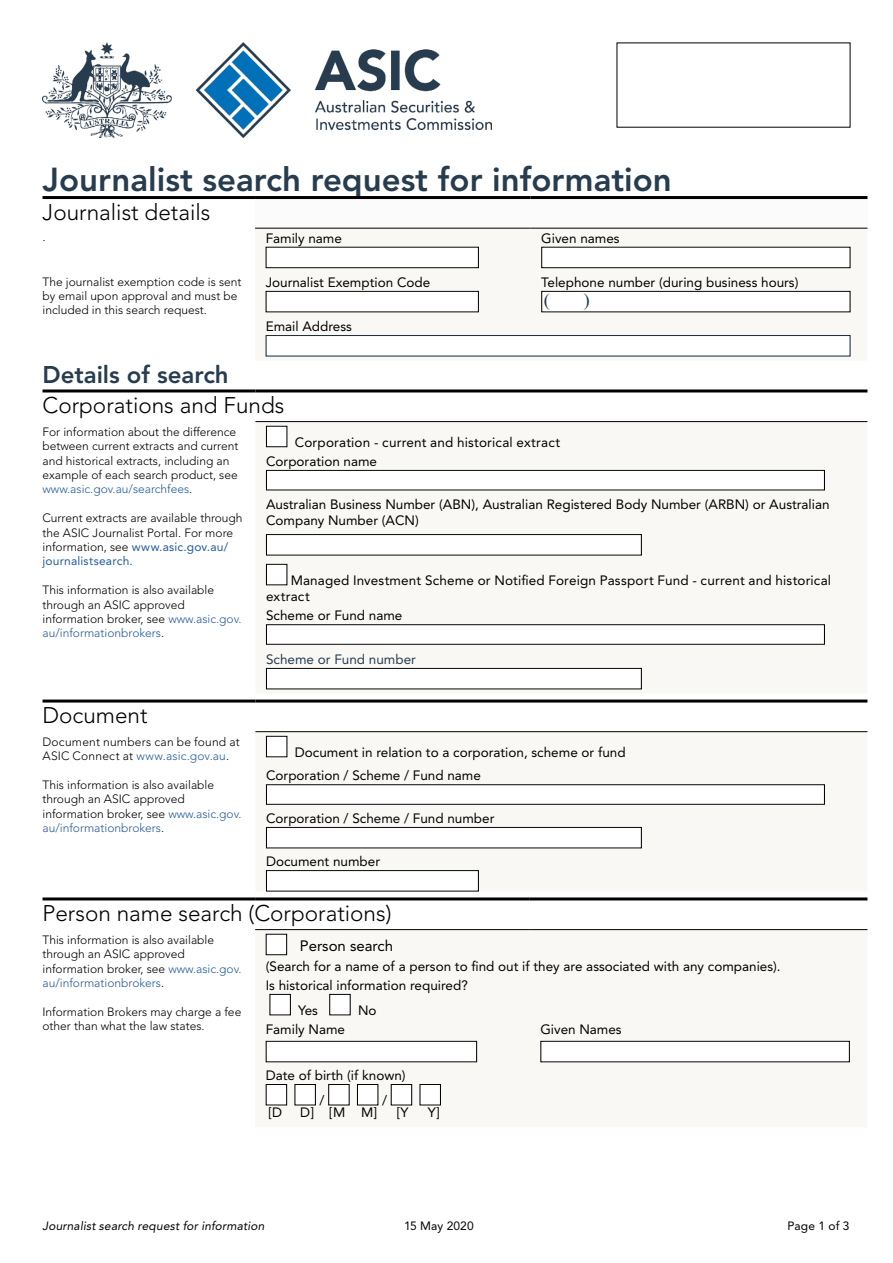
<style>
.page{position:relative;width:893px;height:1263px;background:#fff}
.page>*{position:absolute;margin:0;border:0;box-sizing:border-box;transform-origin:0 0}
.t1{font:800 33px "Avenir LT Std";color:#273c4e}
.t2{font:800 24px "Avenir LT Std";color:#273c4e}
.t3{font:300 22.5px "Avenir LT Std";color:#000}
.t4{font:18px "Times New Roman";color:#273c4e;scale:1.06 1}
.t5{font:15px "Avenir LT Std";color:#000}
.t6{font:13.5px/16.2px "Avenir LT Std";color:#000}
.t7{font:13.5px "Avenir LT Std";color:#273c4e}
.t8{font:300 12px/14.4px "Avenir LT Std";color:#000}
.t9{font:italic 12px "Avenir LT Std";letter-spacing:.01em;color:#000}
.t10{font:12px "Avenir LT Std";letter-spacing:.01em;color:#000}
.s1{color:#275b9b}
.s2{font-weight:400;color:#275b9b}
</style>
<div class="page">
<div style="left:255px;top:198px;width:612px;height:30px;background:#fbfbfb"></div>
<div style="left:255px;top:229px;width:612px;height:131px;background:#f9f8f4"></div>
<hr style="left:43px;top:196px;width:212px;height:3px;background:#000">
<hr style="left:255px;top:196px;width:276px;height:3px;background:#000">
<hr style="left:531px;top:196px;width:336px;height:3px;background:#000">
<hr style="left:255px;top:228px;width:276px;height:1px;background:#000">
<hr style="left:531px;top:228px;width:336px;height:1px;background:#000">
<div style="left:266px;top:247px;width:212px;height:21px;background:#fff"></div>
<div style="left:266px;top:247px;width:213px;height:21px;border:1px solid #000"></div>
<div style="left:542px;top:247px;width:308px;height:21px;background:#fff"></div>
<div style="left:541px;top:247px;width:309px;height:21px;border:1px solid #000"></div>
<div style="left:266px;top:291px;width:212px;height:21px;background:#fff"></div>
<div style="left:266px;top:291px;width:213px;height:21px;border:1px solid #000"></div>
<div style="left:542px;top:291px;width:308px;height:21px;background:#fff"></div>
<div style="left:541px;top:291px;width:309px;height:21px;border:1px solid #000"></div>
<div style="left:266px;top:336px;width:584px;height:20px;background:#fff"></div>
<div style="left:266px;top:335px;width:584px;height:21px;border:1px solid #142434"></div>
<div style="left:255px;top:422px;width:612px;height:271px;background:#f9f8f4"></div>
<hr style="left:255px;top:421px;width:612px;height:1px;background:#000">
<hr style="left:43px;top:389px;width:212px;height:3px;background:#000">
<hr style="left:255px;top:389px;width:612px;height:3px;background:#000">
<div style="left:266px;top:426px;width:21px;height:21px;background:#fff"></div>
<div style="left:266px;top:426px;width:21px;height:21px;border:1px solid #000"></div>
<div style="left:266px;top:470px;width:558px;height:20px;background:#fff"></div>
<div style="left:266px;top:470px;width:559px;height:20px;border:1px solid #000"></div>
<div style="left:266px;top:535px;width:375px;height:20px;background:#fff"></div>
<div style="left:266px;top:534px;width:376px;height:21px;border:1px solid #000"></div>
<div style="left:266px;top:564px;width:21px;height:21px;background:#fff"></div>
<div style="left:266px;top:564px;width:21px;height:21px;border:1px solid #000"></div>
<div style="left:266px;top:625px;width:558px;height:19px;background:#fff"></div>
<div style="left:266px;top:624px;width:559px;height:21px;border:1px solid #000"></div>
<div style="left:266px;top:668px;width:375px;height:21px;background:#fff"></div>
<div style="left:266px;top:668px;width:376px;height:21px;border:1px solid #000"></div>
<div style="left:255px;top:732px;width:612px;height:159px;background:#f9f8f4"></div>
<hr style="left:255px;top:731px;width:612px;height:1px;background:#000">
<hr style="left:43px;top:699px;width:212px;height:3px;background:#000">
<hr style="left:255px;top:699px;width:612px;height:3px;background:#000">
<div style="left:266px;top:736px;width:21px;height:21px;background:#fff"></div>
<div style="left:266px;top:736px;width:21px;height:21px;border:1px solid #000"></div>
<div style="left:266px;top:785px;width:558px;height:19px;background:#fff"></div>
<div style="left:266px;top:784px;width:559px;height:21px;border:1px solid #000"></div>
<div style="left:266px;top:827px;width:375px;height:21px;background:#fff"></div>
<div style="left:266px;top:827px;width:376px;height:21px;border:1px solid #000"></div>
<div style="left:266px;top:870px;width:212px;height:21px;background:#fff"></div>
<div style="left:266px;top:870px;width:213px;height:21px;border:1px solid #000"></div>
<div style="left:255px;top:930px;width:612px;height:197px;background:#f9f8f4"></div>
<hr style="left:255px;top:929px;width:275px;height:1px;background:#000">
<hr style="left:530px;top:929px;width:337px;height:1px;background:#000">
<hr style="left:43px;top:897px;width:212px;height:3px;background:#000">
<hr style="left:255px;top:897px;width:275px;height:3px;background:#000">
<hr style="left:530px;top:897px;width:337px;height:3px;background:#000">
<div style="left:266px;top:934px;width:21px;height:21px;background:#fff"></div>
<div style="left:266px;top:934px;width:21px;height:21px;border:1px solid #000"></div>
<div style="left:270px;top:994px;width:20px;height:21px;background:#fff"></div>
<div style="left:270px;top:994px;width:21px;height:21px;border:1px solid #000"></div>
<div style="left:330px;top:994px;width:20px;height:21px;background:#fff"></div>
<div style="left:329px;top:994px;width:22px;height:21px;border:1px solid #000"></div>
<div style="left:266px;top:1041px;width:211px;height:21px;background:#fff"></div>
<div style="left:266px;top:1041px;width:211px;height:21px;border:1px solid #000"></div>
<div style="left:266px;top:1084px;width:21px;height:21px;background:#fff"></div>
<div style="left:266px;top:1084px;width:21px;height:21px;border:1px solid #000"></div>
<div style="left:295px;top:1084px;width:20px;height:21px;background:#fff"></div>
<div style="left:295px;top:1084px;width:21px;height:21px;border:1px solid #000"></div>
<div style="left:329px;top:1084px;width:20px;height:21px;background:#fff"></div>
<div style="left:328px;top:1084px;width:22px;height:21px;border:1px solid #000"></div>
<div style="left:357px;top:1084px;width:21px;height:21px;background:#fff"></div>
<div style="left:357px;top:1084px;width:21px;height:21px;border:1px solid #000"></div>
<div style="left:391px;top:1084px;width:21px;height:21px;background:#fff"></div>
<div style="left:391px;top:1084px;width:21px;height:21px;border:1px solid #000"></div>
<div style="left:420px;top:1084px;width:20px;height:21px;background:#fff"></div>
<div style="left:420px;top:1084px;width:21px;height:21px;border:1px solid #000"></div>
<div style="left:541px;top:1041px;width:308px;height:21px;background:#fff"></div>
<div style="left:540px;top:1041px;width:310px;height:21px;border:1px solid #000"></div>
<img style="left:43px;top:43px;width:449px;height:94px">
<h1 class="t1" style="left:43px;top:160px;width:631px">Journalist search request for information</h1>
<h3 class="t3" style="left:43px;top:199px;width:169px">Journalist details</h3>
<p class="t8" style="left:43px;top:230px;width:5px">.</p>
<p class="t6" style="left:266px;top:230px;width:78px">Family name</p>
<p class="t6" style="left:541px;top:230px;width:80px">Given names</p>
<p class="t8" style="left:43px;top:274px;width:200px">The journalist exemption code is sent by email upon approval and must be included in this search request.</p>
<p class="t6" style="left:266px;top:274px;width:166px">Journalist Exemption Code</p>
<p class="t6" style="left:541px;top:274px;width:259px">Telephone number (during business hours)</p>
<h3 class="t4" style="left:544px;top:288px;width:7px">(</h3>
<h3 class="t4" style="left:584px;top:288px;width:7px">)</h3>
<p class="t6" style="left:266px;top:318px;width:88px">Email Address</p>
<h2 class="t2" style="left:43px;top:361px;width:188px">Details of search</h2>
<h3 class="t3" style="left:43px;top:392px;width:243px">Corporations and Funds</h3>
<p class="t8" style="left:43px;top:424px;width:197px">For information about the difference between current extracts and current and historical extracts, including an example of each search product, see <span class="s1">www.asic.gov.au/searchfees</span>.</p>
<p class="t8" style="left:43px;top:511px;width:202px">Current extracts are available through the ASIC Journalist Portal. For more information, see <span class="s2">www.asic.gov.au/ journalistsearch.</span></p>
<p class="t8" style="left:43px;top:583px;width:201px">This information is also available through an ASIC approved information broker, see <span class="s1">www.asic.gov. au/informationbrokers</span>.</p>
<p class="t6" style="left:266px;top:433px;width:296px;line-height:18.8px;text-indent:29px">Corporation - current and historical extract<br>Corporation name</p>
<p class="t6" style="left:266px;top:497px;width:565px">Australian Business Number (ABN), Australian Registered Body Number (ARBN) or Australian<br>Company Number (ACN)</p>
<p class="t6" style="left:266px;top:572px;width:567px;text-indent:25px">Managed Investment Scheme or Notified Foreign Passport Fund - current and historical extract</p>
<p class="t6" style="left:266px;top:607px;width:138px">Scheme or Fund name</p>
<p class="t7" style="left:266px;top:651px;width:151px">Scheme or Fund number</p>
<h3 class="t3" style="left:43px;top:702px;width:107px">Document</h3>
<p class="t8" style="left:43px;top:734px;width:199px">Document numbers can be found at<br>ASIC Connect at <span class="s1">www.asic.gov.au</span>.</p>
<p class="t8" style="left:43px;top:778px;width:201px">This information is also available through an ASIC approved information broker, see <span class="s1">www.asic.gov. au/informationbrokers</span>.</p>
<p class="t6" style="left:266px;top:741px;width:361px;line-height:23px;text-indent:29px">Document in relation to a corporation, scheme or fund<br>Corporation / Scheme / Fund name</p>
<p class="t6" style="left:266px;top:810px;width:230px">Corporation / Scheme / Fund number</p>
<p class="t6" style="left:266px;top:853px;width:116px">Document number</p>
<h3 class="t3" style="left:43px;top:900px;width:351px">Person name search (Corporations)</h3>
<p class="t8" style="left:43px;top:932px;width:201px">This information is also available through an ASIC approved information broker, see <span class="s1">www.asic.gov. au/informationbrokers</span>.</p>
<p class="t8" style="left:43px;top:1004px;width:200px">Information Brokers may charge a fee other than what the law states.</p>
<p class="t5" style="left:300px;top:937px;width:95px">Person search</p>
<p class="t6" style="left:266px;top:957px;width:516px;line-height:18.5px">(Search for a name of a person to find out if they are associated with any companies).<br>Is historical information required?</p>
<p class="t6" style="left:298px;top:1002px;width:21px">Yes</p>
<p class="t6" style="left:358px;top:1002px;width:20px">No</p>
<p class="t6" style="left:266px;top:1021px;width:81px">Family Name</p>
<p class="t6" style="left:320px;top:1062px;width:88px;line-height:25.5px;text-indent:-54px">Date of birth (if known) /</p>
<p class="t6" style="left:540px;top:1021px;width:83px">Given Names</p>
<p class="t6" style="left:382px;top:1093px;width:6px">/</p>
<p class="t6" style="left:269px;top:1104px;width:15px">[D</p>
<p class="t6" style="left:300px;top:1104px;width:78px">D] [M M]</p>
<p class="t6" style="left:397px;top:1104px;width:13px">[Y</p>
<p class="t6" style="left:428px;top:1104px;width:13px">Y]</p>
<p class="t9" style="left:43px;top:1218px;width:223px">Journalist search request for information</p>
<p class="t10" style="left:404px;top:1218px;width:71px">15 May 2020</p>
<p class="t10" style="left:787px;top:1218px;width:64px">Page 1 of 3</p>
</div>
